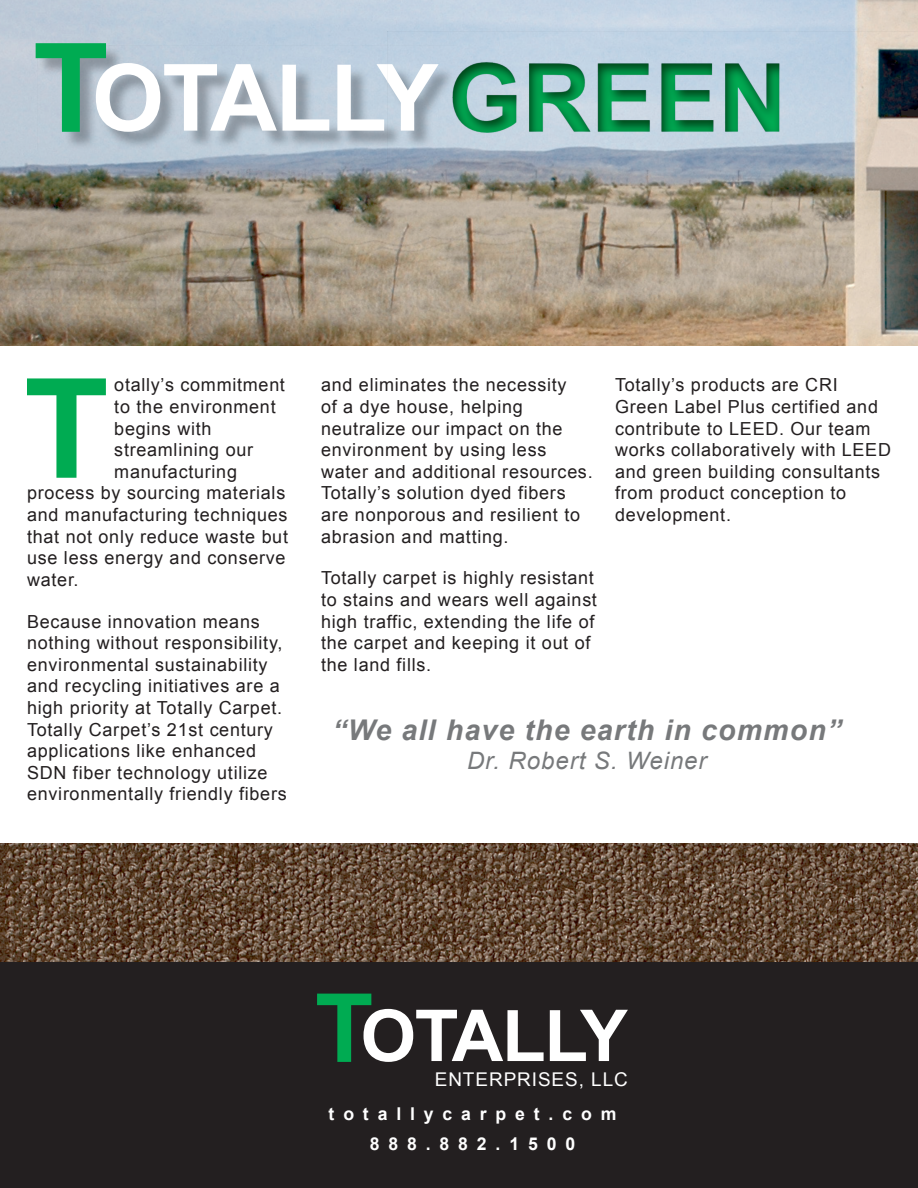
<style>
.page{position:relative;width:918px;height:1188px;background:#231f20}
.page>*{position:absolute;margin:0;border:0;box-sizing:border-box;transform-origin:0 0}
.t1{font:138.75px "font 000000001 de 4 c 25 f";color:#00ab52}
.t2{font:28.5px "font 000000001 de 4 c 25 f";letter-spacing:.04em;color:#77797b}
.t3{font:24px "font 000000001 de 4 c 25 f";letter-spacing:.04em;color:#77797b}
.t4{font:18.9px "font 000000001 de 4 c 25 f";letter-spacing:.05em;color:#fff}
.t5{font:18px/21.6px "font 000000001 de 4 c 25 f";letter-spacing:.04em;color:#231f20}
.t6{font:17.7px/29.8px "font 000000001 de 4 c 25 f";letter-spacing:.5em;color:#fff;text-align:center}
</style>
<div class="page">
<img style="left:0;top:842px;width:918px;height:120px">
<div style="left:0;top:337px;width:918px;height:505px;background:#fff"></div>
<img style="left:0;top:0;width:918px;height:346px">
<svg style="left:317px;top:994px;width:311px;height:68px"></svg>
<img style="left:38px;top:132px;width:350px;height:19px">
<svg style="left:36px;top:43px;width:352px;height:89px;background:#b8ced1"></svg>
<img style="left:388px;top:31px;width:530px;height:138px">
<h1 class="t1" style="left:24px;top:352px;width:86px">T</h1>
<p class="t5" style="left:114px;top:374px;width:172px">otally’s commitment</p>
<p class="t5" style="left:114px;top:396px;width:163px">to the environment</p>
<p class="t5" style="left:114px;top:418px;width:99px">begins with</p>
<p class="t5" style="left:114px;top:439px;width:140px">streamlining our</p>
<p class="t5" style="left:114px;top:461px;width:124px">manufacturing</p>
<p class="t5" style="left:27px;top:482px;width:260px">process by sourcing materials</p>
<p class="t5" style="left:27px;top:504px;width:262px">and manufacturing techniques</p>
<p class="t5" style="left:27px;top:526px;width:263px">that not only reduce waste but</p>
<p class="t5" style="left:27px;top:547px;width:260px">use less energy and conserve</p>
<p class="t5" style="left:27px;top:569px;width:53px">water.</p>
<p class="t5" style="left:27px;top:611px;width:261px">Because innovation means nothing without responsibility, environmental sustainability and recycling initiatives are a high priority at Totally Carpet.<br>Totally Carpet’s 21st century applications like enhanced<br>SDN fiber technology utilize environmentally friendly fibers</p>
<p class="t5" style="left:321px;top:374px;width:273px">and eliminates the necessity<br>of a dye house, helping neutralize our impact on the environment by using less water and additional resources.<br>Totally’s solution dyed fibers are nonporous and resilient to abrasion and matting.</p>
<p class="t5" style="left:321px;top:567px;width:277px">Totally carpet is highly resistant to stains and wears well against high traffic, extending the life of the carpet and keeping it out of the land fills.</p>
<p class="t5" style="left:615px;top:374px;width:278px">Totally’s products are CRI<br>Green Label Plus certified and contribute to LEED. Our team works collaboratively with LEED and green building consultants from product conception to development.</p>
<h2 class="t2" style="left:332px;top:714px;width:510px">“We all have the earth in common”</h2>
<h3 class="t3" style="left:467px;top:747px;width:241px">Dr. Robert S. Weiner</h3>
<p class="t4" style="left:435px;top:1069px;width:194px">ENTERPRISES, LLC</p>
<p class="t6" style="left:329px;top:1099px;width:289px">totallycarpet.com<br>888.882.1500</p>
</div>
